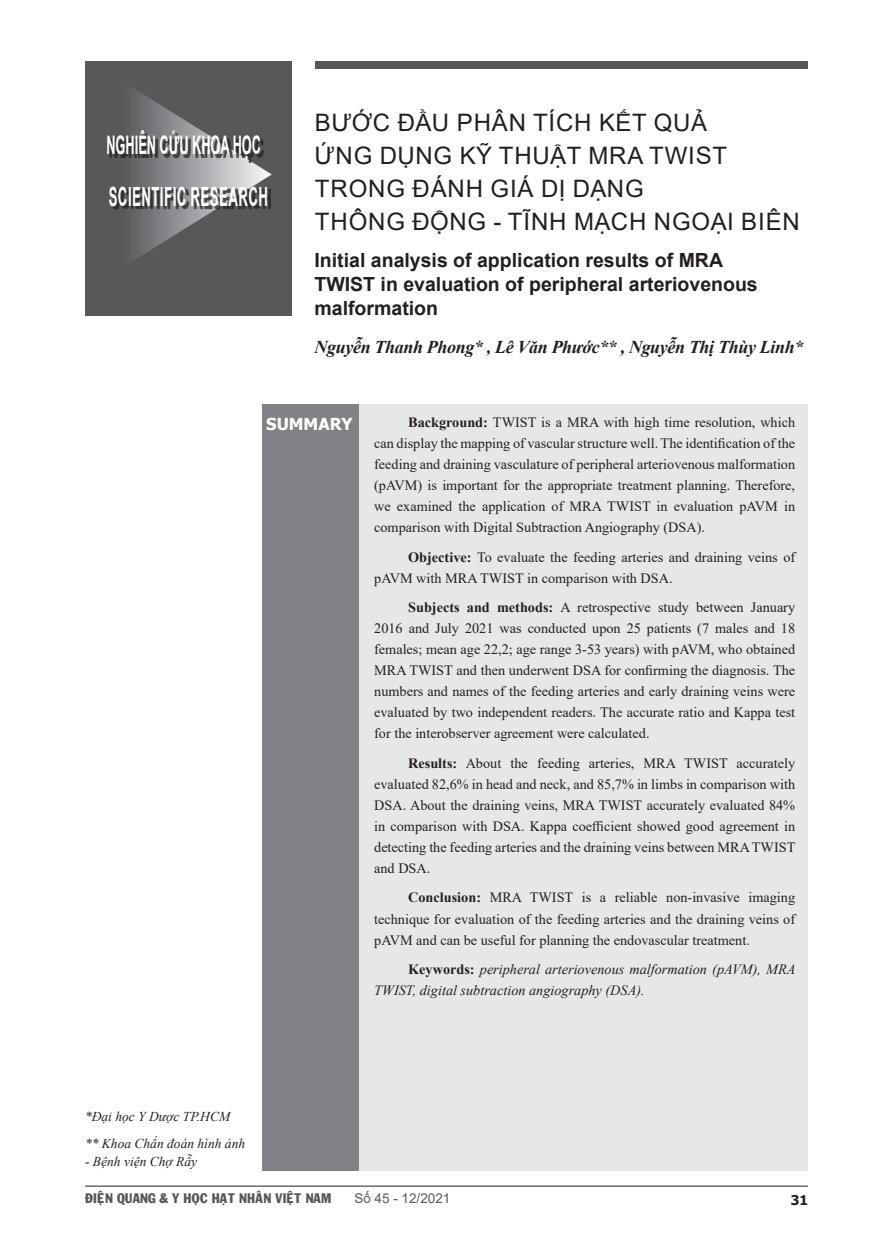
<style>
.page{position:relative;width:893px;height:1255px;background:#fff}
.page>*{position:absolute;margin:0;border:0;box-sizing:border-box;transform-origin:0 0}
.t1{font:700 26.4px "Arial";letter-spacing:.035em;color:#fff;scale:.5 1}
.t2{font:700 25.5px "Arial";color:#fff;scale:.5 1}
.t3{font:24px/33px "Arial";letter-spacing:.035em;color:#231f20}
.t4{font:700 19.5px/24px "Arial";color:#231f20}
.t5{font:italic 700 18px "Times New Roman";letter-spacing:-.02em;color:#231f20}
.t6{font:700 16.5px "Tahoma";color:#fff}
.t7{font:14.25px/21px "Times New Roman";color:#231f20;text-align:justify}
.t8{font:italic 14.25px/21px "Times New Roman";color:#231f20}
.chuthichtacgia{font:italic 13.5px "Times New Roman";color:#231f20}
.t9{font:13.5px "VNI Franko";color:#57585a}
.t10{font:13.5px "Arial";color:#57585a}
.t11{font:700 13.5px "Tahoma";color:#231f20}
.s1{font-weight:700}
.s2{font-weight:700;font-style:normal}
</style>
<div class="page">
<div style="left:85px;top:61px;width:207px;height:254px;background:#57585a"></div>
<svg style="left:124px;top:88px;width:148px;height:173px"></svg>
<div style="left:110px;top:133px;width:154px;height:30px;background:#231f20;opacity:.75"></div>
<div style="left:111px;top:189px;width:160px;height:21px;background:#231f20;opacity:.75"></div>
<div style="left:316px;top:61px;width:492px;height:7px;background:#57585a"></div>
<div style="left:263px;top:404px;width:545px;height:766px;background:#e6e7e9"></div>
<div style="left:262px;top:404px;width:96px;height:766px;background:#808285"></div>
<hr style="left:85px;top:1185px;width:723px;height:1px;background:#231f20">
<p class="t2" style="left:106px;top:127px;width:311px">NGHIÊN CỨU KHOA HỌC</p>
<p class="t1" style="left:109px;top:178px;width:320px">SCIENTIFIC RESEARCH</p>
<p class="t3" style="left:315px;top:106px;width:394px">BƯỚC ĐẦU PHÂN TÍCH KẾT QUẢ</p>
<p class="t3" style="left:315px;top:139px;width:414px">ỨNG DỤNG KỸ THUẬT MRA TWIST<br>TRONG ĐÁNH GIÁ DỊ DẠNG</p>
<p class="t3" style="left:315px;top:205px;width:486px">THÔNG ĐỘNG - TĨNH MẠCH NGOẠI BIÊN</p>
<p class="t4" style="left:315px;top:248px;width:445px">Initial analysis of application results of MRA<br>TWIST in evaluation of peripheral arteriovenous malformation</p>
<p class="t5" style="left:315px;top:335px;width:490px">Nguyễn Thanh Phong* , Lê Văn Phước** , Nguyễn Thị Thùy Linh*</p>
<p class="t6" style="left:266px;top:412px;width:88px">SUMMARY</p>
<p class="t7" style="left:374px;top:411px;width:422px;text-indent:34px"><span class="s1">Background:</span> TWIST is a MRA with high time resolution, which can display the mapping of vascular structure well. The identification of the feeding and draining vasculature of peripheral arteriovenous malformation (pAVM) is important for the appropriate treatment planning. Therefore, we examined the application of MRA TWIST in evaluation pAVM in comparison with Digital Subtraction Angiography (DSA).</p>
<p class="t7" style="left:374px;top:546px;width:422px;text-indent:34px"><span class="s1">Objective:</span> To evaluate the feeding arteries and draining veins of pAVM with MRA TWIST in comparison with DSA.</p>
<p class="t7" style="left:374px;top:596px;width:422px;text-indent:34px"><span class="s1">Subjects and methods:</span> A retrospective study between January 2016 and July 2021 was conducted upon 25 patients (7 males and 18 females; mean age 22,2; age range 3-53 years) with pAVM, who obtained MRA TWIST and then underwent DSA for confirming the diagnosis. The numbers and names of the feeding arteries and early draining veins were evaluated by two independent readers. The accurate ratio and Kappa test for the interobserver agreement were calculated.</p>
<p class="t7" style="left:374px;top:752px;width:423px;text-indent:34px"><span class="s1">Results:</span> About the feeding arteries, MRA TWIST accurately evaluated 82,6% in head and neck, and 85,7% in limbs in comparison with DSA. About the draining veins, MRA TWIST accurately evaluated 84% in comparison with DSA. Kappa coefficient showed good agreement in detecting the feeding arteries and the draining veins between MRA TWIST and DSA.</p>
<p class="t7" style="left:374px;top:886px;width:422px;text-indent:34px"><span class="s1">Conclusion:</span> MRA TWIST is a reliable non-invasive imaging technique for evaluation of the feeding arteries and the draining veins of pAVM and can be useful for planning the endovascular treatment.</p>
<p class="t8" style="left:374px;top:958px;width:423px;text-indent:34px"><span class="s2">Keywords:</span> peripheral arteriovenous malformation (pAVM), MRA<br>TWIST, digital subtraction angiography (DSA).</p>
<p class="chuthichtacgia" style="left:85px;top:1107px;width:147px">*Đại học Y Dược TP.HCM</p>
<p class="chuthichtacgia" style="left:85px;top:1133px;width:162px">** Khoa Chẩn đoán hình ảnh</p>
<p class="chuthichtacgia" style="left:85px;top:1151px;width:114px">- Bệnh viện Chợ Rẫy</p>
<p class="t9" style="left:85px;top:1187px;width:248px">ÑIEÄN QUANG &amp; Y HOÏC HAÏT NHAÂN VIEÄT NAM</p>
<p class="t10" style="left:354px;top:1188px;width:98px">Số 45 - 12/2021</p>
<p class="t11" style="left:791px;top:1190px;width:19px">31</p>
</div>
